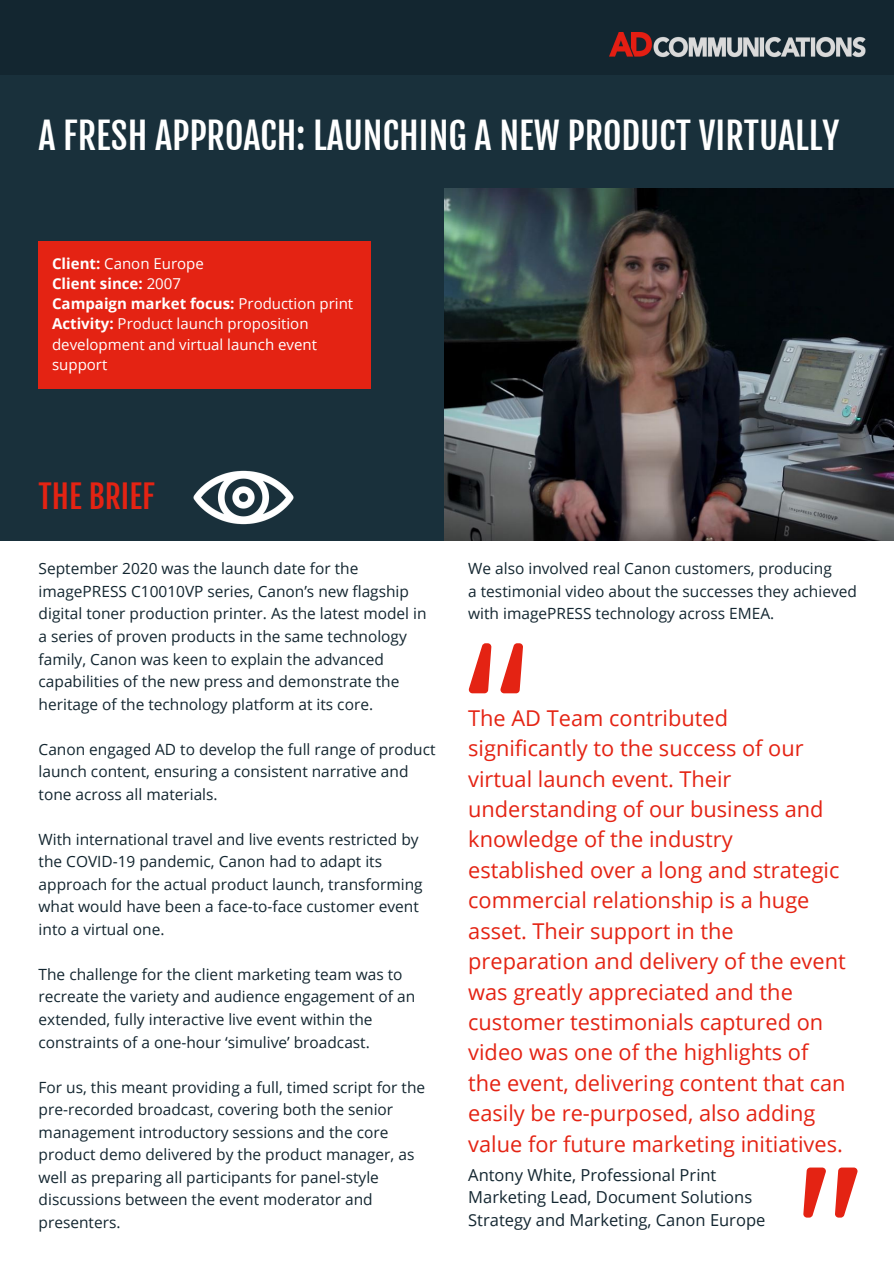
<style>
.page{position:relative;width:894px;height:1264px;background:#fff}
.page>*{position:absolute;margin:0;border:0;box-sizing:border-box;transform-origin:0 0}
.t1{font:36px "Fjalla One";color:#fff}
.t2{font:31.5px "Fjalla One";color:#e42313}
.t3{font:21.75px/30.5px "Open Sans";color:#e42313}
.t4{font:16.5px/22.5px "Open Sans";color:#132630}
.t5{font:15.45px/22.5px "Open Sans";color:#132630}
.t6{font:15px/20.1px "Open Sans";color:#fff}
.t7{font:700 15px "Open Sans";color:#fff}
.s1{font-weight:700}
.s2{font-weight:400}
</style>
<div class="page">
<div style="left:0;top:0;width:893px;height:90px;background:#132630"></div>
<div style="left:0;top:75px;width:893px;height:124px;background:#19303b"></div>
<img style="left:609px;top:33px;width:256px;height:24px">
<div style="left:0;top:178px;width:444px;height:362px;background:#19303b"></div>
<img style="left:163px;top:470px;width:160px;height:71px">
<div style="left:39px;top:241px;width:332px;height:147px;background:#e42313"></div>
<svg style="left:500px;top:643px;width:23px;height:50px"></svg>
<svg style="left:468px;top:643px;width:23px;height:50px"></svg>
<svg style="left:803px;top:1167px;width:22px;height:50px"></svg>
<svg style="left:835px;top:1167px;width:22px;height:50px"></svg>
<img style="left:444px;top:189px;width:449px;height:351px">
<p class="t1" style="left:39px;top:114px;width:802px">A FRESH APPROACH: LAUNCHING A NEW PRODUCT VIRTUALLY</p>
<p class="t6" style="left:52px;top:253px;width:153px"><span class="s1">Client:</span> Canon Europe</p>
<p class="t7" style="left:52px;top:273px;width:130px">Client since: <span class="s2">2007</span></p>
<p class="t7" style="left:52px;top:293px;width:302px">Campaign market focus: <span class="s2">Production print</span></p>
<p class="t6" style="left:52px;top:313px;width:266px"><span class="s1">Activity:</span> Product launch proposition development and virtual launch event support</p>
<p class="t2" style="left:39px;top:477px;width:118px">THE BRIEF</p>
<p class="t5" style="left:39px;top:557px;width:389px">September 2020 was the launch date for the imagePRESS C10010VP series, Canon’s new flagship digital toner production printer. As the latest model in a series of proven products in the same technology family, Canon was keen to explain the advanced capabilities of the new press and demonstrate the heritage of the technology platform at its core.</p>
<p class="t5" style="left:39px;top:737px;width:398px">Canon engaged AD to develop the full range of product launch content, ensuring a consistent narrative and tone across all materials.</p>
<p class="t5" style="left:39px;top:827px;width:385px">With international travel and live events restricted by the COVID-19 pandemic, Canon had to adapt its approach for the actual product launch, transforming what would have been a face-to-face customer event into a virtual one.</p>
<p class="t5" style="left:39px;top:962px;width:378px">The challenge for the client marketing team was to recreate the variety and audience engagement of an extended, fully interactive live event within the constraints of a one-hour ‘simulive’ broadcast.</p>
<p class="t5" style="left:39px;top:1075px;width:388px">For us, this meant providing a full, timed script for the pre-recorded broadcast, covering both the senior management introductory sessions and the core product demo delivered by the product manager, as well as preparing all participants for panel-style</p>
<p class="t5" style="left:39px;top:1187px;width:335px">discussions between the event moderator and presenters.</p>
<p class="t5" style="left:468px;top:557px;width:365px">We also involved real Canon customers, producing</p>
<p class="t5" style="left:468px;top:579px;width:390px">a testimonial video about the successes they achieved with imagePRESS technology across EMEA.</p>
<p class="t3" style="left:468px;top:702px;width:379px">The AD Team contributed significantly to the success of our virtual launch event. Their understanding of our business and knowledge of the industry established over a long and strategic commercial relationship is a huge asset. Their support in the preparation and delivery of the event was greatly appreciated and the customer testimonials captured on video was one of the highlights of</p>
<p class="t3" style="left:468px;top:1067px;width:378px">the event, delivering content that can easily be re-purposed, also adding value for future marketing initiatives.</p>
<p class="t4" style="left:468px;top:1163px;width:285px">Antony White, Professional Print<br>Marketing Lead, Document Solutions</p>
<p class="t4" style="left:468px;top:1208px;width:298px">Strategy and Marketing, Canon Europe</p>
</div>
